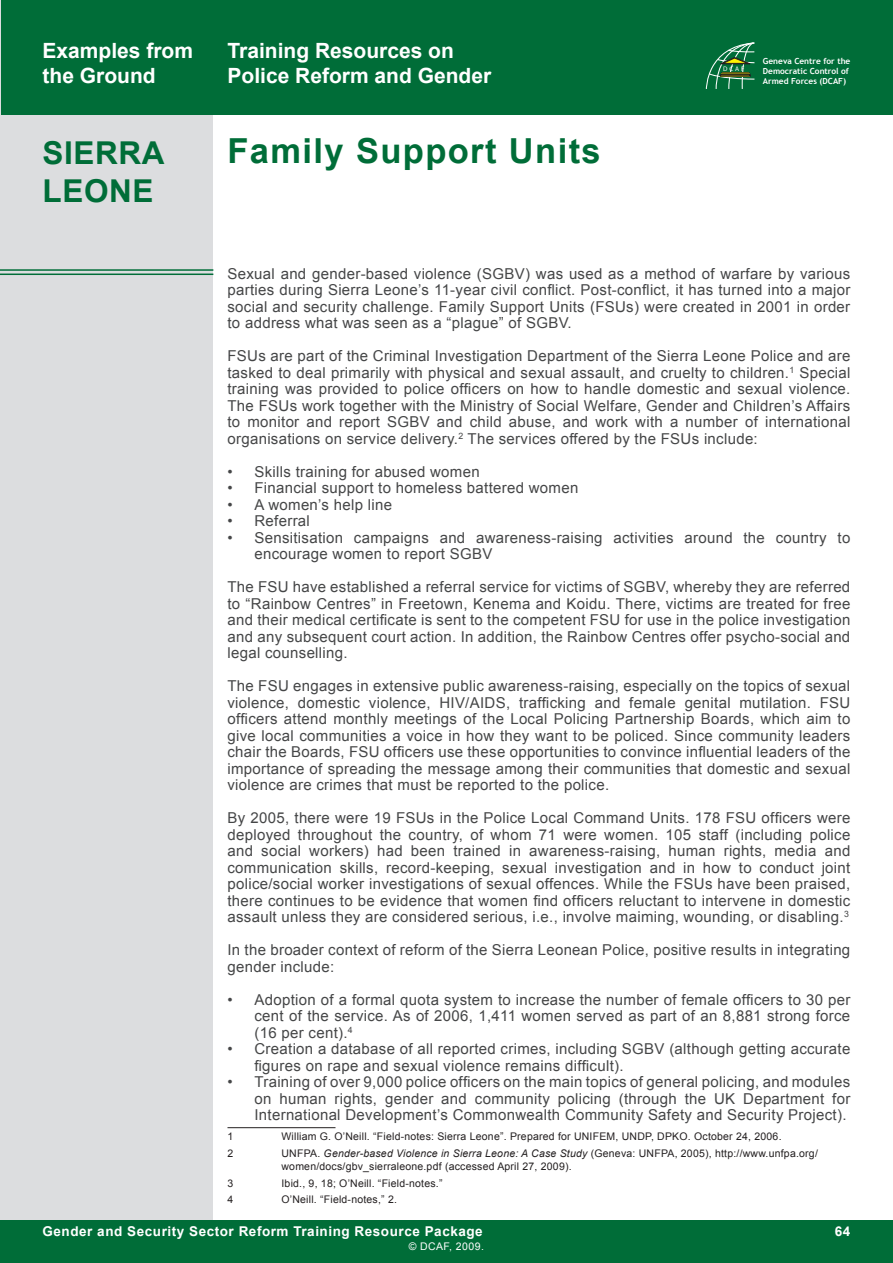
<style>
.page{position:relative;width:893px;height:1263px;background:#fff}
.page>*{position:absolute;margin:0;border:0;box-sizing:border-box;transform-origin:0 0}
.t1{font:700 34.5px "Arial";letter-spacing:.04em;color:#006d38}
.t2{font:700 31.5px/37.8px "Arial";letter-spacing:.02em;color:#006d38}
.t3{font:700 21px/25.2px "Arial";color:#fff}
.t4{font:15px/16.5px "Arial";letter-spacing:.02em;color:#454647;text-align:justify}
.t5{font:700 13.5px "Arial";letter-spacing:.04em;color:#fff}
.t6{font:10.5px/12.6px "Arial";letter-spacing:.02em;color:#231f20}
.t7{font:10.5px "Arial";letter-spacing:.04em;color:#fff}
.t8{font:700 8.4px/10.1px "Trebuchet MS";color:#fff}
.t9{font:6.6px "Myriad Pro";color:#fff}
.s1{font-style:italic}
</style>
<div class="page">
<div style="left:0;top:0;width:213px;height:1251px;background:#dcdddf"></div>
<div style="left:0;top:1220px;width:893px;height:43px;background:#006d38"></div>
<hr style="left:0;top:269px;width:213px;height:2px;background:#006d38">
<div style="left:1px;top:0;width:892px;height:115px;background:#006d38"></div>
<hr style="left:0;top:274px;width:213px;height:1px;background:#006d38">
<hr style="left:227px;top:1127px;width:108px;height:1px;background:#231f20">
<svg style="left:706px;top:43px;width:48px;height:45px"></svg>
<p class="t3" style="left:43px;top:39px;width:152px">Examples from the Ground</p>
<p class="t2" style="left:43px;top:135px;width:124px">SIERRA<br>LEONE</p>
<p class="t3" style="left:227px;top:39px;width:265px">Training Resources on<br>Police Reform and Gender</p>
<p class="t1" style="left:227px;top:128px;width:375px">Family Support Units</p>
<p class="t9" style="left:723px;top:65px;width:23px">DCAF</p>
<p class="t8" style="left:763px;top:56px;width:89px">Geneva Centre for the<br>Democratic Control of<br>Armed Forces (DCAF)</p>
<p class="t4" style="left:227px;top:265px;width:624px">Sexual and gender-based violence (SGBV) was used as a method of warfare by various parties during Sierra Leone’s 11-year civil conflict. Post-conflict, it has turned into a major social and security challenge. Family Support Units (FSUs) were created in 2001 in order to address what was seen as a “plague” of SGBV.</p>
<p class="t4" style="left:227px;top:348px;width:624px">FSUs are part of the Criminal Investigation Department of the Sierra Leone Police and are tasked to deal primarily with physical and sexual assault, and cruelty to children.<sup>1</sup> Special training was provided to police officers on how to handle domestic and sexual violence.<br>The FSUs work together with the Ministry of Social Welfare, Gender and Children’s Affairs to monitor and report SGBV and child abuse, and work with a number of international organisations on service delivery.<sup>2</sup> The services offered by the FSUs include:</p>
<p class="t4" style="left:227px;top:463px;width:254px">• Skills training for abused women</p>
<p class="t4" style="left:227px;top:480px;width:352px">• Financial support to homeless battered women</p>
<p class="t4" style="left:227px;top:496px;width:166px">• A women’s help line</p>
<p class="t4" style="left:227px;top:513px;width:84px">• Referral</p>
<p class="t4" style="left:254px;top:529px;width:597px;text-indent:-27px">• Sensitisation campaigns and awareness-raising activities around the country to encourage women to report SGBV</p>
<p class="t4" style="left:227px;top:579px;width:624px">The FSU have established a referral service for victims of SGBV, whereby they are referred to “Rainbow Centres” in Freetown, Kenema and Koidu. There, victims are treated for free and their medical certificate is sent to the competent FSU for use in the police investigation and any subsequent court action. In addition, the Rainbow Centres offer psycho-social and legal counselling.</p>
<p class="t4" style="left:227px;top:678px;width:624px">The FSU engages in extensive public awareness-raising, especially on the topics of sexual violence, domestic violence, HIV/AIDS, trafficking and female genital mutilation. FSU officers attend monthly meetings of the Local Policing Partnership Boards, which aim to give local communities a voice in how they want to be policed. Since community leaders chair the Boards, FSU officers use these opportunities to convince influential leaders of the importance of spreading the message among their communities that domestic and sexual violence are crimes that must be reported to the police.</p>
<p class="t4" style="left:227px;top:810px;width:624px">By 2005, there were 19 FSUs in the Police Local Command Units. 178 FSU officers were deployed throughout the country, of whom 71 were women. 105 staff (including police and social workers) had been trained in awareness-raising, human rights, media and communication skills, record-keeping, sexual investigation and in how to conduct joint police/social worker investigations of sexual offences. While the FSUs have been praised, there continues to be evidence that women find officers reluctant to intervene in domestic assault unless they are considered serious, i.e., involve maiming, wounding, or disabling.<sup>3</sup></p>
<p class="t4" style="left:227px;top:942px;width:624px">In the broader context of reform of the Sierra Leonean Police, positive results in integrating gender include:</p>
<p class="t4" style="left:254px;top:991px;width:597px;text-indent:-27px">• Adoption of a formal quota system to increase the number of female officers to 30 per cent of the service. As of 2006, 1,411 women served as part of an 8,881 strong force (16 per cent).<sup>4</sup></p>
<p class="t4" style="left:254px;top:1041px;width:597px;text-indent:-27px">• Creation a database of all reported crimes, including SGBV (although getting accurate figures on rape and sexual violence remains difficult).</p>
<p class="t4" style="left:254px;top:1074px;width:597px;text-indent:-27px">• Training of over 9,000 police officers on the main topics of general policing, and modules on human rights, gender and community policing (through the UK Department for International Development’s Commonwealth Community Safety and Security Project).</p>
<p class="t6" style="left:227px;top:1130px;width:7px">1</p>
<p class="t6" style="left:281px;top:1130px;width:502px">William G. O’Neill. “Field-notes: Sierra Leone”. Prepared for UNIFEM, UNDP, DPKO. October 24, 2006.</p>
<p class="t6" style="left:227px;top:1147px;width:7px">2</p>
<p class="t6" style="left:281px;top:1147px;width:538px">UNFPA. <span class="s1">Gender-based Violence in Sierra Leone: A Case Study</span> (Geneva: UNFPA, 2005), http://www.unfpa.org/ women/docs/gbv_sierraleone.pdf (accessed April 27, 2009).</p>
<p class="t6" style="left:227px;top:1177px;width:7px">3</p>
<p class="t6" style="left:281px;top:1177px;width:163px">Ibid., 9, 18; O’Neill. “Field-notes.”</p>
<p class="t6" style="left:227px;top:1193px;width:7px">4</p>
<p class="t6" style="left:281px;top:1193px;width:117px">O’Neill. “Field-notes,” 2.</p>
<p class="t5" style="left:43px;top:1222px;width:442px">Gender and Security Sector Reform Training Resource Package</p>
<p class="t7" style="left:409px;top:1239px;width:77px">© DCAF, 2009.</p>
<p class="t5" style="left:835px;top:1222px;width:17px">64</p>
</div>
